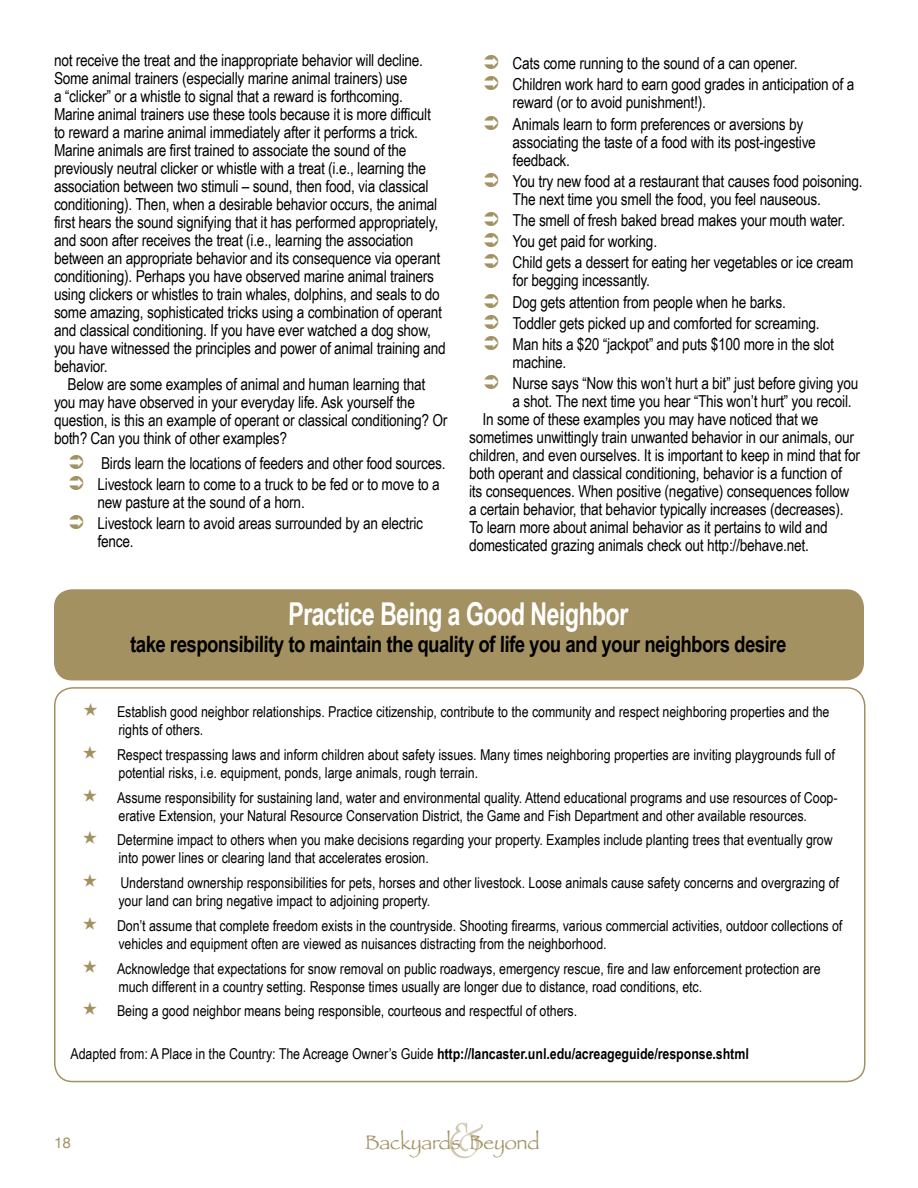
<style>
.page{position:relative;width:918px;height:1188px;background:#fff}
.page>*{position:absolute;margin:0;border:0;box-sizing:border-box;transform-origin:0 0}
.t1{font:67.2px "University";color:#d2cab2}
.t2{font:700 31.5px "Arial Narrow";color:#fff;scale:.9 1}
.t3{font:700 22.5px "Arial Narrow";letter-spacing:-.02em;color:#000}
.t4{font:20.25px "Papyrus";letter-spacing:-.01em;color:#a39161}
.t5{font:16.5px/18px "Arial Narrow";letter-spacing:-.01em;color:#000}
.t6{font:15px/18px "Arial Narrow";color:#000}
.t7{font:15px "Helvetica Neue";color:#a39161}
.s1{font-weight:700}
</style>
<div class="page">
<div style="left:54px;top:589px;width:810px;height:91px;background:#a39161;border-radius:18px"></div>
<div style="left:54px;top:687px;width:812px;height:395px;border:2px solid #a39161;border-radius:18px"></div>
<p class="t5" style="left:54px;top:51px;width:393px">not receive the treat and the inappropriate behavior will decline.<br>Some animal trainers (especially marine animal trainers) use<br>a “clicker” or a whistle to signal that a reward is forthcoming.<br>Marine animal trainers use these tools because it is more difficult to reward a marine animal immediately after it performs a trick.<br>Marine animals are first trained to associate the sound of the previously neutral clicker or whistle with a treat (i.e., learning the association between two stimuli – sound, then food, via classical conditioning). Then, when a desirable behavior occurs, the animal first hears the sound signifying that it has performed appropriately, and soon after receives the treat (i.e., learning the association between an appropriate behavior and its consequence via operant conditioning). Perhaps you have observed marine animal trainers using clickers or whistles to train whales, dolphins, and seals to do some amazing, sophisticated tricks using a combination of operant and classical conditioning. If you have ever watched a dog show, you have witnessed the principles and power of animal training and behavior.</p>
<p class="t5" style="left:54px;top:375px;width:395px;text-indent:14px">Below are some examples of animal and human learning that you may have observed in your everyday life. Ask yourself the question, is this an example of operant or classical conditioning? Or both? Can you think of other examples?</p>
<p class="t5" style="left:98px;top:452px;width:350px;line-height:21.3px">Birds learn the locations of feeders and other food sources.<br>Livestock learn to come to a truck to be fed or to move to a</p>
<p class="t5" style="left:98px;top:491px;width:327px;line-height:21.3px">new pasture at the sound of a horn.<br>Livestock learn to avoid areas surrounded by an electric</p>
<p class="t5" style="left:98px;top:532px;width:38px">fence.</p>
<p class="t5" style="left:513px;top:53px;width:343px;line-height:21.3px">Cats come running to the sound of a can opener.<br>Children work hard to earn good grades in anticipation of a</p>
<p class="t5" style="left:513px;top:92px;width:292px;line-height:21.3px">reward (or to avoid punishment!).<br>Animals learn to form preferences or aversions by</p>
<p class="t5" style="left:513px;top:133px;width:305px">associating the taste of a food with its post-ingestive feedback.</p>
<p class="t5" style="left:513px;top:172px;width:352px">You try new food at a restaurant that causes food poisoning.<br>The next time you smell the food, you feel nauseous.</p>
<p class="t5" style="left:513px;top:209px;width:343px;line-height:21.3px">The smell of fresh baked bread makes your mouth water.<br>You get paid for working.<br>Child gets a dessert for eating her vegetables or ice cream</p>
<p class="t5" style="left:513px;top:270px;width:323px;line-height:21.3px">for begging incessantly.<br>Dog gets attention from people when he barks.<br>Toddler gets picked up and comforted for screaming.<br>Man hits a $20 “jackpot” and puts $100 more in the slot</p>
<p class="t5" style="left:513px;top:352px;width:348px;line-height:21.3px">machine.<br>Nurse says “Now this won’t hurt a bit” just before giving you</p>
<p class="t5" style="left:513px;top:393px;width:341px">a shot. The next time you hear “This won’t hurt” you recoil.</p>
<p class="t5" style="left:483px;top:411px;width:338px">In some of these examples you may have noticed that we</p>
<p class="t5" style="left:469px;top:429px;width:386px">sometimes unwittingly train unwanted behavior in our animals, our</p>
<p class="t5" style="left:469px;top:447px;width:392px">children, and even ourselves. It is important to keep in mind that for</p>
<p class="t5" style="left:469px;top:465px;width:374px">both operant and classical conditioning, behavior is a function of</p>
<p class="t5" style="left:469px;top:483px;width:382px">its consequences. When positive (negative) consequences follow</p>
<p class="t5" style="left:469px;top:501px;width:376px">a certain behavior, that behavior typically increases (decreases).</p>
<p class="t5" style="left:469px;top:519px;width:360px">To learn more about animal behavior as it pertains to wild and</p>
<p class="t5" style="left:469px;top:537px;width:342px">domesticated grazing animals check out http://behave.net.</p>
<h2 class="t2" style="left:288px;top:596px;width:379px">Practice Being a Good Neighbor</h2>
<h3 class="t3" style="left:130px;top:631px;width:658px">take responsibility to maintain the quality of life you and your neighbors desire</h3>
<p class="t6" style="left:117px;top:703px;width:714px">Establish good neighbor relationships. Practice citizenship, contribute to the community and respect neighboring properties and the rights of others.</p>
<p class="t6" style="left:117px;top:746px;width:719px">Respect trespassing laws and inform children about safety issues. Many times neighboring properties are inviting playgrounds full of potential risks, i.e. equipment, ponds, large animals, rough terrain.</p>
<p class="t6" style="left:117px;top:788px;width:722px">Assume responsibility for sustaining land, water and environmental quality. Attend educational programs and use resources of Coop&shy;erative Extension, your Natural Resource Conservation District, the Game and Fish Department and other available resources.</p>
<p class="t6" style="left:117px;top:831px;width:717px">Determine impact to others when you make decisions regarding your property. Examples include planting trees that eventually grow into power lines or clearing land that accelerates erosion.</p>
<p class="t6" style="left:118px;top:874px;width:722px">Understand ownership responsibilities for pets, horses and other livestock. Loose animals cause safety concerns and overgrazing of your land can bring negative impact to adjoining property.</p>
<p class="t6" style="left:117px;top:917px;width:727px">Don’t assume that complete freedom exists in the countryside. Shooting firearms, various commercial activities, outdoor collections of vehicles and equipment often are viewed as nuisances distracting from the neighborhood.</p>
<p class="t6" style="left:117px;top:959px;width:705px">Acknowledge that expectations for snow removal on public roadways, emergency rescue, fire and law enforcement protection are much different in a country setting. Response times usually are longer due to distance, road conditions, etc.</p>
<p class="t6" style="left:117px;top:1002px;width:462px">Being a good neighbor means being responsible, courteous and respectful of others.</p>
<p class="t6" style="left:70px;top:1045px;width:680px">Adapted from: A Place in the Country: The Acreage Owner’s Guide <span class="s1">http://lancaster.unl.edu/acreageguide/response.shtml</span></p>
<h1 class="t1" style="left:448px;top:1090px;width:36px">&amp;</h1>
<p class="t7" style="left:54px;top:1134px;width:9px">18</p>
<p class="t4" style="left:365px;top:1130px;width:176px">Backyards Beyond</p>
</div>
